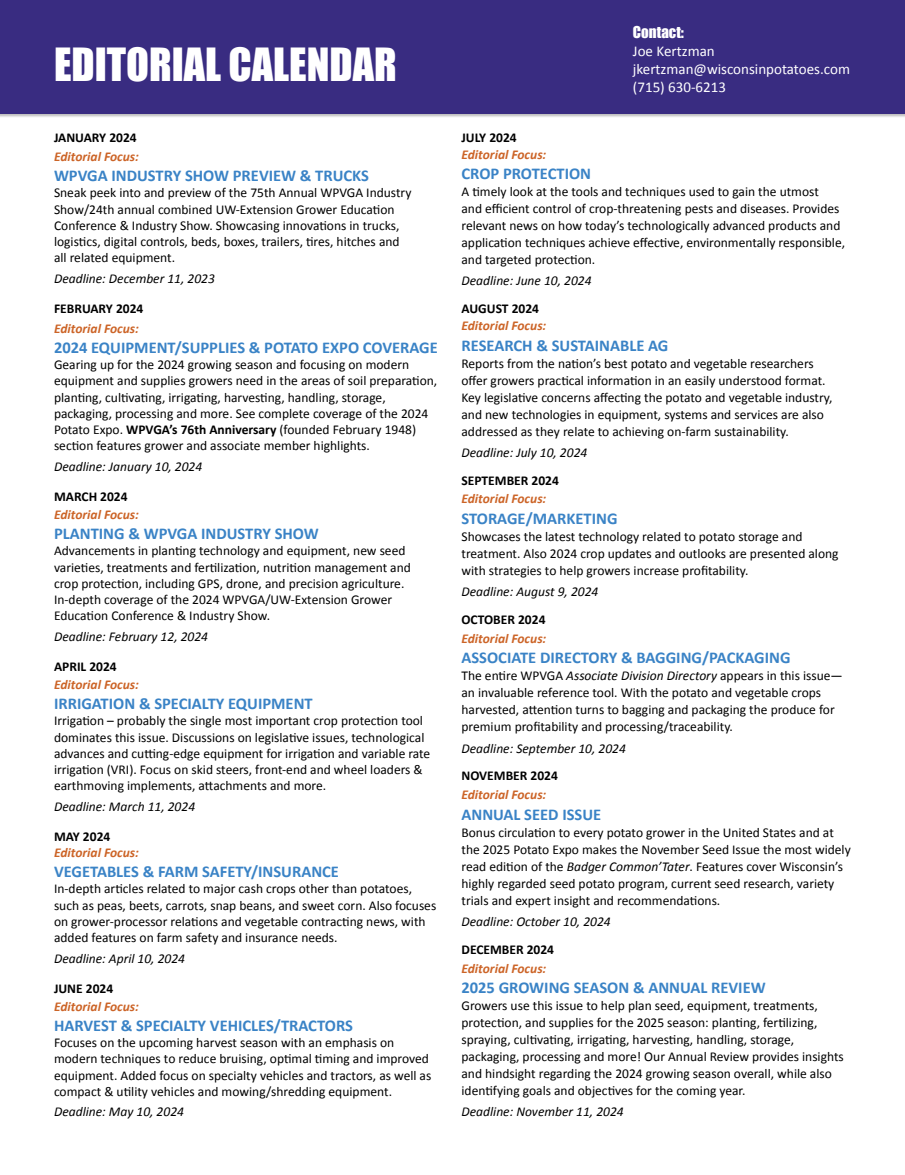
<style>
.page{position:relative;width:905px;height:1175px;background:#fff}
.page>*{position:absolute;margin:0;border:0;box-sizing:border-box;transform-origin:0 0}
.t1{font:42px "Impact";color:#fff}
.t2{font:700 16.5px "Calibri";color:#3a83c6}
.t3{font:15px/18px "Calibri";color:#fff}
.t4{font:15px "Impact";color:#fff}
.t5{font:13.5px/16.2px "Calibri";color:#000}
.t6{font:italic 13.5px "Calibri";color:#000}
.t7{font:italic 700 13.5px "Calibri";color:#cc6427}
.t8{font:700 13.5px "Calibri";color:#000}
.s1{font-weight:700}
.s2{font-style:italic}
</style>
<div class="page">
<div style="left:0;top:0;width:904px;height:118px;background:#000;opacity:.25"></div>
<div style="left:0;top:0;width:904px;height:113px;background:#392c81"></div>
<h1 class="t1" style="left:54px;top:32px;width:344px">EDITORIAL CALENDAR</h1>
<p class="t8" style="left:54px;top:128px;width:84px">JANUARY 2024</p>
<p class="t7" style="left:54px;top:148px;width:86px">Editorial Focus:</p>
<p class="t2" style="left:54px;top:165px;width:316px">WPVGA INDUSTRY SHOW PREVIEW &amp; TRUCKS</p>
<p class="t5" style="left:54px;top:185px;width:359px">Sneak peek into and preview of the 75th Annual WPVGA Industry Show/24th annual combined UW-Extension Grower Education Conference &amp; Industry Show. Showcasing innovations in trucks, logistics, digital controls, beds, boxes, trailers, tires, hitches and all related equipment.</p>
<p class="t6" style="left:54px;top:269px;width:162px">Deadline: December 11, 2023</p>
<p class="t8" style="left:54px;top:300px;width:91px">FEBRUARY 2024</p>
<p class="t7" style="left:54px;top:320px;width:86px">Editorial Focus:</p>
<p class="t2" style="left:54px;top:337px;width:385px">2024 EQUIPMENT/SUPPLIES &amp; POTATO EXPO COVERAGE</p>
<p class="t5" style="left:54px;top:357px;width:385px">Gearing up for the 2024 growing season and focusing on modern equipment and supplies growers need in the areas of soil preparation, planting, cultivating, irrigating, harvesting, handling, storage, packaging, processing and more. See complete coverage of the 2024<br>Potato Expo. <span class="s1">WPVGA’s 76th Anniversary</span> (founded February 1948) section features grower and associate member highlights.</p>
<p class="t6" style="left:54px;top:457px;width:150px">Deadline: January 10, 2024</p>
<p class="t8" style="left:54px;top:488px;width:75px">MARCH 2024</p>
<p class="t7" style="left:54px;top:506px;width:86px">Editorial Focus:</p>
<p class="t2" style="left:54px;top:523px;width:266px">PLANTING &amp; WPVGA INDUSTRY SHOW</p>
<p class="t5" style="left:54px;top:543px;width:358px">Advancements in planting technology and equipment, new seed varieties, treatments and fertilization, nutrition management and crop protection, including GPS, drone, and precision agriculture.<br>In-depth coverage of the 2024 WPVGA/UW-Extension Grower Education Conference &amp; Industry Show.</p>
<p class="t6" style="left:54px;top:627px;width:156px">Deadline: February 12, 2024</p>
<p class="t8" style="left:54px;top:658px;width:64px">APRIL 2024</p>
<p class="t7" style="left:54px;top:676px;width:86px">Editorial Focus:</p>
<p class="t2" style="left:54px;top:693px;width:260px">IRRIGATION &amp; SPECIALTY EQUIPMENT</p>
<p class="t5" style="left:54px;top:712px;width:378px">Irrigation – probably the single most important crop protection tool dominates this issue. Discussions on legislative issues, technological advances and cutting-edge equipment for irrigation and variable rate irrigation (VRI). Focus on skid steers, front-end and wheel loaders &amp; earthmoving implements, attachments and more.</p>
<p class="t6" style="left:54px;top:797px;width:143px">Deadline: March 11, 2024</p>
<p class="t8" style="left:54px;top:828px;width:58px">MAY 2024</p>
<p class="t7" style="left:54px;top:844px;width:86px">Editorial Focus:</p>
<p class="t2" style="left:54px;top:861px;width:286px">VEGETABLES &amp; FARM SAFETY/INSURANCE</p>
<p class="t5" style="left:54px;top:881px;width:384px">In-depth articles related to major cash crops other than potatoes, such as peas, beets, carrots, snap beans, and sweet corn. Also focuses on grower-processor relations and vegetable contracting news, with added features on farm safety and insurance needs.</p>
<p class="t6" style="left:54px;top:949px;width:132px">Deadline: April 10, 2024</p>
<p class="t8" style="left:54px;top:979px;width:61px">JUNE 2024</p>
<p class="t7" style="left:54px;top:998px;width:86px">Editorial Focus:</p>
<p class="t2" style="left:54px;top:1014px;width:300px">HARVEST &amp; SPECIALTY VEHICLES/TRACTORS</p>
<p class="t5" style="left:54px;top:1034px;width:379px">Focuses on the upcoming harvest season with an emphasis on modern techniques to reduce bruising, optimal timing and improved equipment. Added focus on specialty vehicles and tractors, as well as compact &amp; utility vehicles and mowing/shredding equipment.</p>
<p class="t6" style="left:54px;top:1102px;width:131px">Deadline: May 10, 2024</p>
<p class="t4" style="left:633px;top:20px;width:52px">Contact:</p>
<p class="t3" style="left:633px;top:42px;width:218px">Joe Kertzman jkertzman@wisconsinpotatoes.com (715) 630-6213</p>
<p class="t8" style="left:461px;top:128px;width:57px">JULY 2024</p>
<p class="t7" style="left:461px;top:145px;width:86px">Editorial Focus:</p>
<p class="t2" style="left:461px;top:163px;width:131px">CROP PROTECTION</p>
<p class="t5" style="left:461px;top:183px;width:385px;line-height:17px">A timely look at the tools and techniques used to gain the utmost<br>and efficient control of crop-threatening pests and diseases. Provides relevant news on how today’s technologically advanced products and application techniques achieve effective, environmentally responsible, and targeted protection.</p>
<p class="t6" style="left:461px;top:271px;width:132px">Deadline: June 10, 2024</p>
<p class="t8" style="left:461px;top:300px;width:79px">AUGUST 2024</p>
<p class="t7" style="left:461px;top:317px;width:86px">Editorial Focus:</p>
<p class="t2" style="left:461px;top:335px;width:208px">RESEARCH &amp; SUSTAINABLE AG</p>
<p class="t5" style="left:461px;top:355px;width:372px;line-height:17px">Reports from the nation’s best potato and vegetable researchers offer growers practical information in an easily understood format.<br>Key legislative concerns affecting the potato and vegetable industry, and new technologies in equipment, systems and services are also addressed as they relate to achieving on-farm sustainability.</p>
<p class="t6" style="left:461px;top:443px;width:127px">Deadline: July 10, 2024</p>
<p class="t8" style="left:461px;top:471px;width:99px">SEPTEMBER 2024</p>
<p class="t7" style="left:461px;top:490px;width:86px">Editorial Focus:</p>
<p class="t2" style="left:461px;top:508px;width:158px">STORAGE/MARKETING</p>
<p class="t5" style="left:461px;top:528px;width:378px;line-height:17px">Showcases the latest technology related to potato storage and treatment. Also 2024 crop updates and outlooks are presented along with strategies to help growers increase profitability.</p>
<p class="t6" style="left:461px;top:582px;width:138px">Deadline: August 9, 2024</p>
<p class="t8" style="left:461px;top:611px;width:85px">OCTOBER 2024</p>
<p class="t7" style="left:461px;top:630px;width:86px">Editorial Focus:</p>
<p class="t2" style="left:461px;top:647px;width:330px">ASSOCIATE DIRECTORY &amp; BAGGING/PACKAGING</p>
<p class="t5" style="left:461px;top:667px;width:383px;line-height:17px">The entire WPVGA <span class="s2">Associate Division Directory</span> appears in this issue— an invaluable reference tool. With the potato and vegetable crops harvested, attention turns to bagging and packaging the produce for premium profitability and processing/traceability.</p>
<p class="t6" style="left:461px;top:739px;width:166px">Deadline: September 10, 2024</p>
<p class="t8" style="left:461px;top:767px;width:98px">NOVEMBER 2024</p>
<p class="t7" style="left:461px;top:786px;width:86px">Editorial Focus:</p>
<p class="t2" style="left:461px;top:803px;width:141px">ANNUAL SEED ISSUE</p>
<p class="t5" style="left:461px;top:824px;width:391px;line-height:17px">Bonus circulation to every potato grower in the United States and at the 2025 Potato Expo makes the November Seed Issue the most widely read edition of the <span class="s2">Badger Common’Tater</span>. Features cover Wisconsin’s highly regarded seed potato program, current seed research, variety trials and expert insight and recommendations.</p>
<p class="t6" style="left:461px;top:912px;width:151px">Deadline: October 10, 2024</p>
<p class="t8" style="left:461px;top:940px;width:94px">DECEMBER 2024</p>
<p class="t7" style="left:461px;top:959px;width:86px">Editorial Focus:</p>
<p class="t2" style="left:461px;top:977px;width:306px">2025 GROWING SEASON &amp; ANNUAL REVIEW</p>
<p class="t5" style="left:461px;top:997px;width:384px;line-height:17px">Growers use this issue to help plan seed, equipment, treatments, protection, and supplies for the 2025 season: planting, fertilizing, spraying, cultivating, irrigating, harvesting, handling, storage, packaging, processing and more! Our Annual Review provides insights and hindsight regarding the 2024 growing season overall, while also identifying goals and objectives for the coming year.</p>
<p class="t6" style="left:461px;top:1102px;width:164px">Deadline: November 11, 2024</p>
</div>
